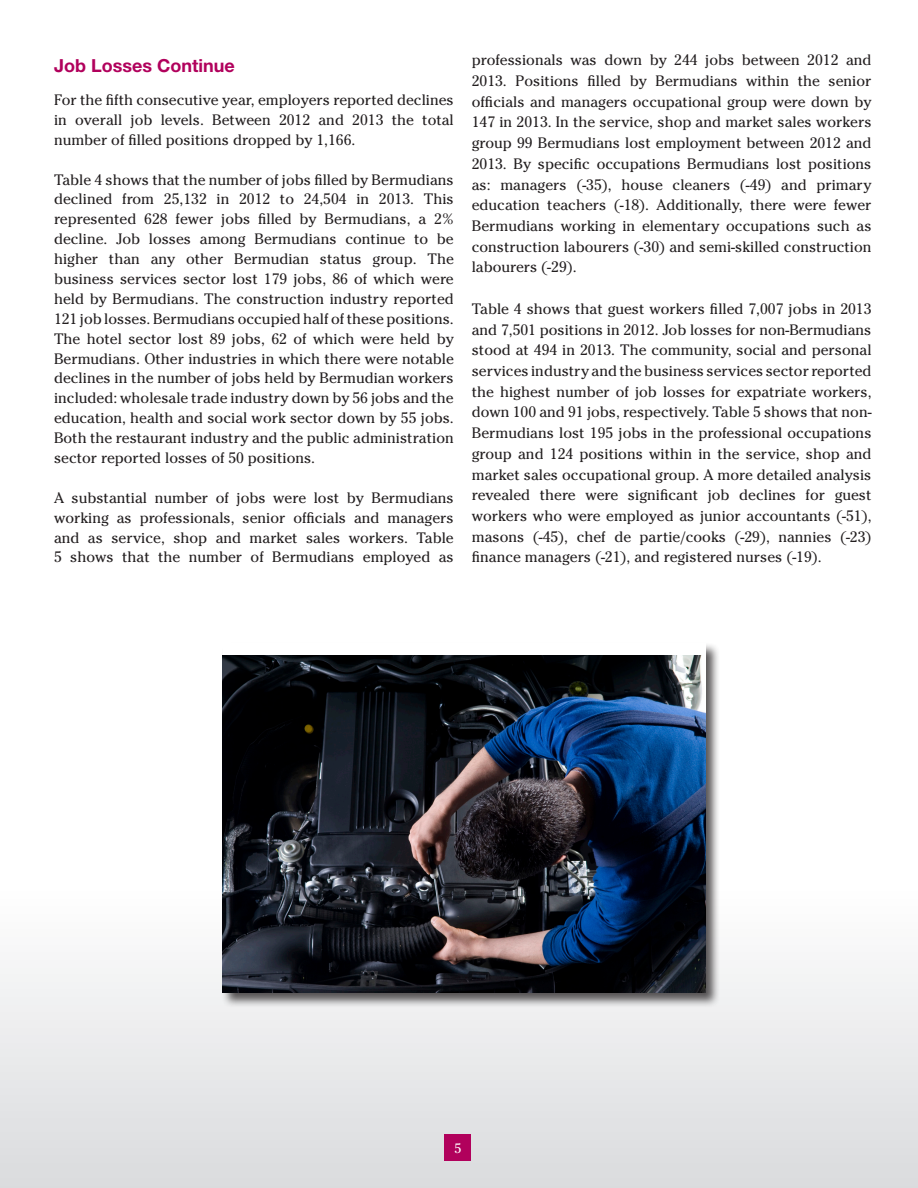
<style>
.page{position:relative;width:918px;height:1188px;background:#fff}
.page>*{position:absolute;margin:0;border:0;box-sizing:border-box;transform-origin:0 0}
.t1{font:700 18px "Helvetica Neue";color:#b1015c}
.t2{font:15px/20.7px "Cheltenham";color:#231f20;text-align:justify}
.t3{font:13.5px "Cheltenham";color:#fff}
</style>
<div class="page">
<div style="left:0;top:888px;width:918px;height:300px;background:linear-gradient(to bottom,#fefefe,#dadbdd)"></div>
<div style="left:444px;top:1134px;width:27px;height:27px;background:#b1015c"></div>
<div style="left:221px;top:642px;width:499px;height:366px;background:#231f20;opacity:.75"></div>
<div style="left:223px;top:643px;width:482px;height:350px;background:#fff"></div>
<img style="left:223px;top:656px;width:482px;height:337px">
<p class="t1" style="left:54px;top:54px;width:182px">Job Losses Continue</p>
<p class="t2" style="left:54px;top:90px;width:401px;line-height:20px">For the fifth consecutive year, employers reported declines in overall job levels. Between 2012 and 2013 the total number of filled positions dropped by 1,166.</p>
<p class="t2" style="left:54px;top:169px;width:401px;line-height:20px">Table 4 shows that the number of jobs filled by Bermudians declined from 25,132 in 2012 to 24,504 in 2013. This represented 628 fewer jobs filled by Bermudians, a 2% decline. Job losses among Bermudians continue to be higher than any other Bermudian status group. The business services sector lost 179 jobs, 86 of which were held by Bermudians. The construction industry reported 121 job losses. Bermudians occupied half of these positions.<br>The hotel sector lost 89 jobs, 62 of which were held by Bermudians. Other industries in which there were notable declines in the number of jobs held by Bermudian workers included: wholesale trade industry down by 56 jobs and the education, health and social work sector down by 55 jobs.<br>Both the restaurant industry and the public administration sector reported losses of 50 positions.</p>
<p class="t2" style="left:54px;top:488px;width:401px;line-height:20px">A substantial number of jobs were lost by Bermudians working as professionals, senior officials and managers and as service, shop and market sales workers. Table 5 shows that the number of Bermudians employed as</p>
<p class="t2" style="left:472px;top:50px;width:401px">professionals was down by 244 jobs between 2012 and 2013. Positions filled by Bermudians within the senior officials and managers occupational group were down by 147 in 2013. In the service, shop and market sales workers group 99 Bermudians lost employment between 2012 and 2013. By specific occupations Bermudians lost positions as: managers (-35), house cleaners (-49) and primary education teachers (-18). Additionally, there were fewer Bermudians working in elementary occupations such as construction labourers (-30) and semi-skilled construction labourers (-29).</p>
<p class="t2" style="left:472px;top:298px;width:401px">Table 4 shows that guest workers filled 7,007 jobs in 2013 and 7,501 positions in 2012. Job losses for non-Bermudians stood at 494 in 2013. The community, social and personal services industry and the business services sector reported the highest number of job losses for expatriate workers, down 100 and 91 jobs, respectively. Table 5 shows that non-Bermudians lost 195 jobs in the professional occupations group and 124 positions within in the service, shop and market sales occupational group. A more detailed analysis revealed there were significant job declines for guest workers who were employed as junior accountants (-51), masons (-45), chef de partie/cooks (-29), nannies (-23) finance managers (-21), and registered nurses (-19).</p>
<p class="t3" style="left:454px;top:1140px;width:9px">5</p>
</div>
